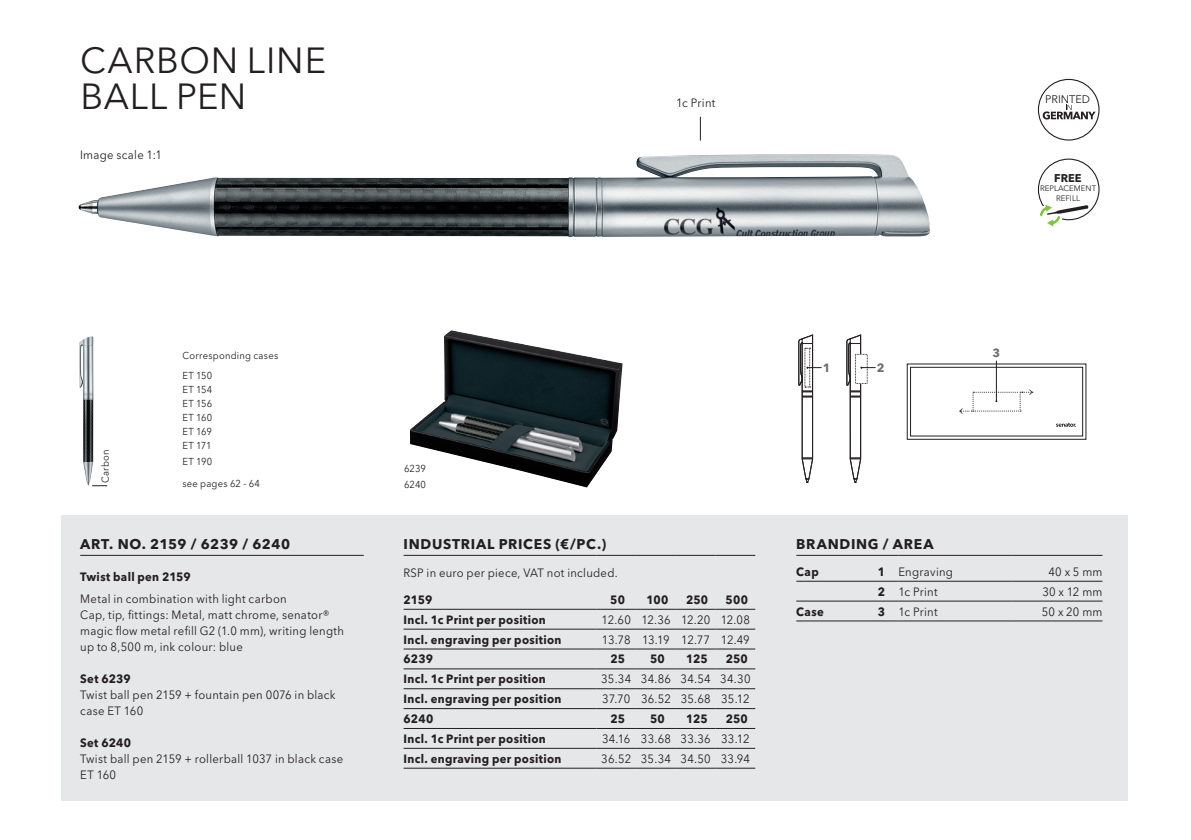
<style>
.page{position:relative;width:1191px;height:840px;background:#fff}
.page>*{position:absolute;margin:0;border:0;box-sizing:border-box;transform-origin:0 0}
.t1{font:36px/36px "Avenir Next W1 G";letter-spacing:.025em;color:#231f20}
.t2{font:700 14px "Avenir Next W1 G";letter-spacing:.05em;color:#231f20}
.t3{font:700 14px "Avenir Next W1 G";letter-spacing:.03em;color:#231f20}
.t4{font:12px/16px "Avenir Next W1 G";letter-spacing:.025em;color:#231f20;scale:.94 1}
.t5{font:700 12px "Avenir Next W1 G";letter-spacing:.03em;color:#231f20;scale:.94 1}
.t6{font:12px "Avenir Next W1 G";letter-spacing:-.015em;color:#231f20;scale:.94 1}
.t7{font:12px "Avenir Next W1 G";letter-spacing:-.04em;color:#231f20;scale:.94 1}
.t8{font:700 12px "Avenir Next W1 G";color:#6c6d70}
.t9{font:700 11.8px "Avenir Next W1 G";color:#6c6d70}
.t10{font:700 11.2px "Avenir Next W1 G";color:#231f20}
.t11{font:11px "Avenir Next W1 G";color:#231f20}
.t12{font:10px/14px "Avenir Next W1 G";letter-spacing:.025em;color:#231f20;scale:.94 1}
.t13{font:10px/16px "Avenir Next W1 G";color:#231f20;scale:.94 1}
.t14{font:8px/9.4px "Avenir Next W1 G";color:#231f20;text-align:center}
.s1{font-weight:700}
</style>
<div class="page">
<div style="left:61px;top:515px;width:1066px;height:285px;background:#e6e7e9"></div>
<img style="left:79px;top:336px;width:14px;height:149px">
<svg style="left:92px;top:485px;width:15px;height:1px"></svg>
<img style="left:410px;top:330px;width:212px;height:157px">
<img style="left:79px;top:154px;width:851px;height:83px">
<hr style="left:996px;top:361px;width:1px;height:40px;background:#231f20">
<div style="left:910px;top:367px;width:172px;height:69px;border:1px solid #231f20"></div>
<svg style="left:1056px;top:423px;width:20px;height:4px"></svg>
<svg style="left:959px;top:389px;width:74px;height:24px"></svg>
<svg style="left:798px;top:334px;width:23px;height:148px"></svg>
<svg style="left:846px;top:334px;width:29px;height:148px"></svg>
<hr style="left:80px;top:554px;width:284px;height:1px;background:#231f20">
<hr style="left:796px;top:554px;width:74px;height:1px;background:#231f20">
<svg style="left:870px;top:554px;width:28px;height:1px"></svg>
<hr style="left:898px;top:554px;width:113px;height:1px;background:#231f20">
<hr style="left:1011px;top:554px;width:91px;height:1px;background:#231f20">
<hr style="left:796px;top:600px;width:74px;height:1px;background:#231f20">
<svg style="left:870px;top:600px;width:28px;height:1px"></svg>
<hr style="left:1011px;top:600px;width:91px;height:1px;background:#231f20">
<hr style="left:796px;top:580px;width:74px;height:1px;background:#231f20">
<svg style="left:870px;top:580px;width:28px;height:1px"></svg>
<hr style="left:898px;top:580px;width:113px;height:1px;background:#231f20">
<hr style="left:1011px;top:580px;width:91px;height:1px;background:#231f20">
<hr style="left:796px;top:620px;width:74px;height:1px;background:#231f20">
<svg style="left:870px;top:620px;width:28px;height:1px"></svg>
<hr style="left:898px;top:620px;width:113px;height:1px;background:#231f20">
<hr style="left:1011px;top:620px;width:91px;height:1px;background:#231f20">
<hr style="left:898px;top:600px;width:113px;height:1px;background:#231f20">
<svg style="left:1038px;top:79px;width:61px;height:61px"></svg>
<svg style="left:1038px;top:158px;width:61px;height:68px"></svg>
<svg style="left:700px;top:117px;width:1px;height:23px"></svg>
<hr style="left:403px;top:554px;width:193px;height:1px;background:#231f20">
<hr style="left:596px;top:554px;width:40px;height:1px;background:#231f20">
<hr style="left:636px;top:554px;width:40px;height:1px;background:#231f20">
<hr style="left:676px;top:554px;width:39px;height:1px;background:#231f20">
<hr style="left:715px;top:554px;width:40px;height:1px;background:#231f20">
<hr style="left:403px;top:608px;width:193px;height:1px;background:#231f20">
<hr style="left:403px;top:628px;width:193px;height:1px;background:#231f20">
<hr style="left:596px;top:608px;width:40px;height:1px;background:#231f20">
<hr style="left:636px;top:608px;width:40px;height:1px;background:#231f20">
<hr style="left:676px;top:608px;width:39px;height:1px;background:#231f20">
<hr style="left:715px;top:608px;width:40px;height:1px;background:#231f20">
<hr style="left:596px;top:628px;width:40px;height:1px;background:#231f20">
<hr style="left:636px;top:628px;width:40px;height:1px;background:#231f20">
<hr style="left:676px;top:628px;width:39px;height:1px;background:#231f20">
<hr style="left:715px;top:628px;width:40px;height:1px;background:#231f20">
<hr style="left:403px;top:648px;width:193px;height:1px;background:#231f20">
<hr style="left:596px;top:648px;width:40px;height:1px;background:#231f20">
<hr style="left:636px;top:648px;width:40px;height:1px;background:#231f20">
<hr style="left:676px;top:648px;width:39px;height:1px;background:#231f20">
<hr style="left:715px;top:648px;width:40px;height:1px;background:#231f20">
<hr style="left:403px;top:727px;width:193px;height:1px;background:#231f20">
<hr style="left:403px;top:747px;width:193px;height:1px;background:#231f20">
<hr style="left:403px;top:767px;width:193px;height:1px;background:#231f20">
<hr style="left:596px;top:727px;width:40px;height:1px;background:#231f20">
<hr style="left:636px;top:727px;width:40px;height:1px;background:#231f20">
<hr style="left:676px;top:727px;width:39px;height:1px;background:#231f20">
<hr style="left:715px;top:727px;width:40px;height:1px;background:#231f20">
<hr style="left:596px;top:747px;width:40px;height:1px;background:#231f20">
<hr style="left:636px;top:747px;width:40px;height:1px;background:#231f20">
<hr style="left:676px;top:747px;width:39px;height:1px;background:#231f20">
<hr style="left:715px;top:747px;width:40px;height:1px;background:#231f20">
<hr style="left:596px;top:767px;width:40px;height:1px;background:#231f20">
<hr style="left:636px;top:767px;width:40px;height:1px;background:#231f20">
<hr style="left:676px;top:767px;width:39px;height:1px;background:#231f20">
<hr style="left:715px;top:767px;width:40px;height:1px;background:#231f20">
<hr style="left:403px;top:668px;width:193px;height:1px;background:#231f20">
<hr style="left:596px;top:668px;width:40px;height:1px;background:#231f20">
<hr style="left:636px;top:668px;width:40px;height:1px;background:#231f20">
<hr style="left:676px;top:668px;width:39px;height:1px;background:#231f20">
<hr style="left:715px;top:668px;width:40px;height:1px;background:#231f20">
<hr style="left:596px;top:688px;width:40px;height:1px;background:#231f20">
<hr style="left:636px;top:688px;width:40px;height:1px;background:#231f20">
<hr style="left:676px;top:688px;width:39px;height:1px;background:#231f20">
<hr style="left:715px;top:688px;width:40px;height:1px;background:#231f20">
<hr style="left:596px;top:707px;width:40px;height:1px;background:#231f20">
<hr style="left:636px;top:707px;width:40px;height:1px;background:#231f20">
<hr style="left:676px;top:707px;width:39px;height:1px;background:#231f20">
<hr style="left:715px;top:707px;width:40px;height:1px;background:#231f20">
<hr style="left:403px;top:688px;width:193px;height:1px;background:#231f20">
<hr style="left:403px;top:707px;width:193px;height:1px;background:#231f20">
<h1 class="t1" style="left:80px;top:42px;width:247px">CARBON LINE<br>BALL PEN</h1>
<p class="t4" style="left:80px;top:147px;width:89px">Image scale 1:1</p>
<p class="t12" style="left:98px;top:483px;width:37px;rotate:-90deg">Carbon</p>
<p class="t12" style="left:182px;top:346px;width:103px;line-height:19.6px">Corresponding cases<br>ET 150</p>
<p class="t12" style="left:182px;top:382px;width:33px;text-align:justify">ET 154<br>ET 156<br>ET 160<br>ET 169<br>ET 171</p>
<p class="t12" style="left:182px;top:450px;width:84px;line-height:21.6px">ET 190<br>see pages 62 - 64</p>
<p class="t3" style="left:80px;top:535px;width:211px">ART. NO. 2159 / 6239 / 6240</p>
<p class="t5" style="left:80px;top:568px;width:119px">Twist ball pen 2159</p>
<p class="t4" style="left:80px;top:590px;width:282px">Metal in combination with light carbon<br>Cap, tip, fittings: Metal, matt chrome, senator® magic flow metal refill G2 (1.0 mm), writing length up to 8,500 m, ink colour: blue</p>
<p class="t5" style="left:80px;top:670px;width:55px">Set 6239</p>
<p class="t4" style="left:80px;top:686px;width:273px">Twist ball pen 2159 + fountain pen 0076 in black case ET 160</p>
<p class="t5" style="left:80px;top:734px;width:56px">Set 6240</p>
<p class="t4" style="left:80px;top:750px;width:281px">Twist ball pen 2159 + rollerball 1037 in black case<br>ET 160</p>
<p class="t4" style="left:676px;top:94px;width:43px">1c Print</p>
<p class="t11" style="left:1045px;top:93px;width:46px">PRINTED</p>
<p class="t10" style="left:1054px;top:171px;width:29px">FREE</p>
<p class="t14" style="left:1040px;top:184px;width:58px">REPLACEMENT<br>REFILL</p>
<p class="t13" style="left:404px;top:460px;width:25px">6239<br>6240</p>
<p class="t2" style="left:403px;top:535px;width:204px">INDUSTRIAL PRICES (€/PC.)</p>
<p class="t4" style="left:403px;top:564px;width:229px">RSP in euro per piece, VAT not included.</p>
<p class="t5" style="left:403px;top:592px;width:32px">2159</p>
<p class="t5" style="left:610px;top:592px;width:17px">50</p>
<p class="t5" style="left:646px;top:592px;width:25px">100</p>
<p class="t5" style="left:686px;top:592px;width:25px">250</p>
<p class="t5" style="left:725px;top:592px;width:25px">500</p>
<p class="t5" style="left:403px;top:611px;width:153px">Incl. 1c Print per position</p>
<p class="t6" style="left:601px;top:612px;width:159px">12.60 12.36 12.20 12.08</p>
<p class="t5" style="left:403px;top:631px;width:169px">Incl. engraving per position</p>
<p class="t7" style="left:602px;top:632px;width:159px">13.78 13.19 12.77 12.49</p>
<p class="t5" style="left:403px;top:651px;width:33px">6239</p>
<p class="t5" style="left:610px;top:651px;width:17px">25</p>
<p class="t5" style="left:650px;top:651px;width:17px">50</p>
<p class="t5" style="left:686px;top:651px;width:25px">125</p>
<p class="t5" style="left:725px;top:651px;width:25px">250</p>
<p class="t5" style="left:403px;top:671px;width:153px">Incl. 1c Print per position</p>
<p class="t4" style="left:601px;top:670px;width:160px">35.34 34.86 34.54 34.30</p>
<p class="t5" style="left:403px;top:691px;width:169px">Incl. engraving per position</p>
<p class="t4" style="left:602px;top:690px;width:158px">37.70 36.52 35.68 35.12</p>
<p class="t5" style="left:403px;top:711px;width:33px">6240</p>
<p class="t5" style="left:610px;top:711px;width:17px">25</p>
<p class="t5" style="left:650px;top:711px;width:17px">50</p>
<p class="t5" style="left:686px;top:711px;width:25px">125</p>
<p class="t5" style="left:725px;top:711px;width:25px">250</p>
<p class="t5" style="left:403px;top:731px;width:153px">Incl. 1c Print per position</p>
<p class="t4" style="left:602px;top:730px;width:158px">34.16 33.68 33.36 33.12</p>
<p class="t5" style="left:403px;top:750px;width:169px">Incl. engraving per position</p>
<p class="t4" style="left:601px;top:750px;width:160px">36.52 35.34 34.50 33.94</p>
<p class="t8" style="left:823px;top:360px;width:9px">1</p>
<p class="t8" style="left:877px;top:360px;width:9px">2</p>
<p class="t9" style="left:992px;top:346px;width:9px">3</p>
<p class="t2" style="left:796px;top:535px;width:139px">BRANDING / AREA</p>
<p class="t5" style="left:796px;top:564px;width:25px">Cap</p>
<p class="t4" style="left:877px;top:563px;width:82px"><span class="s1">1</span> Engraving</p>
<p class="t4" style="left:1048px;top:563px;width:59px">40 x 5 mm</p>
<p class="t4" style="left:877px;top:583px;width:65px"><span class="s1">2</span> 1c Print</p>
<p class="t4" style="left:1042px;top:583px;width:65px">30 x 12 mm</p>
<p class="t5" style="left:796px;top:604px;width:31px">Case</p>
<p class="t4" style="left:877px;top:603px;width:65px"><span class="s1">3</span> 1c Print</p>
<p class="t4" style="left:1042px;top:603px;width:66px">50 x 20 mm</p>
</div>
